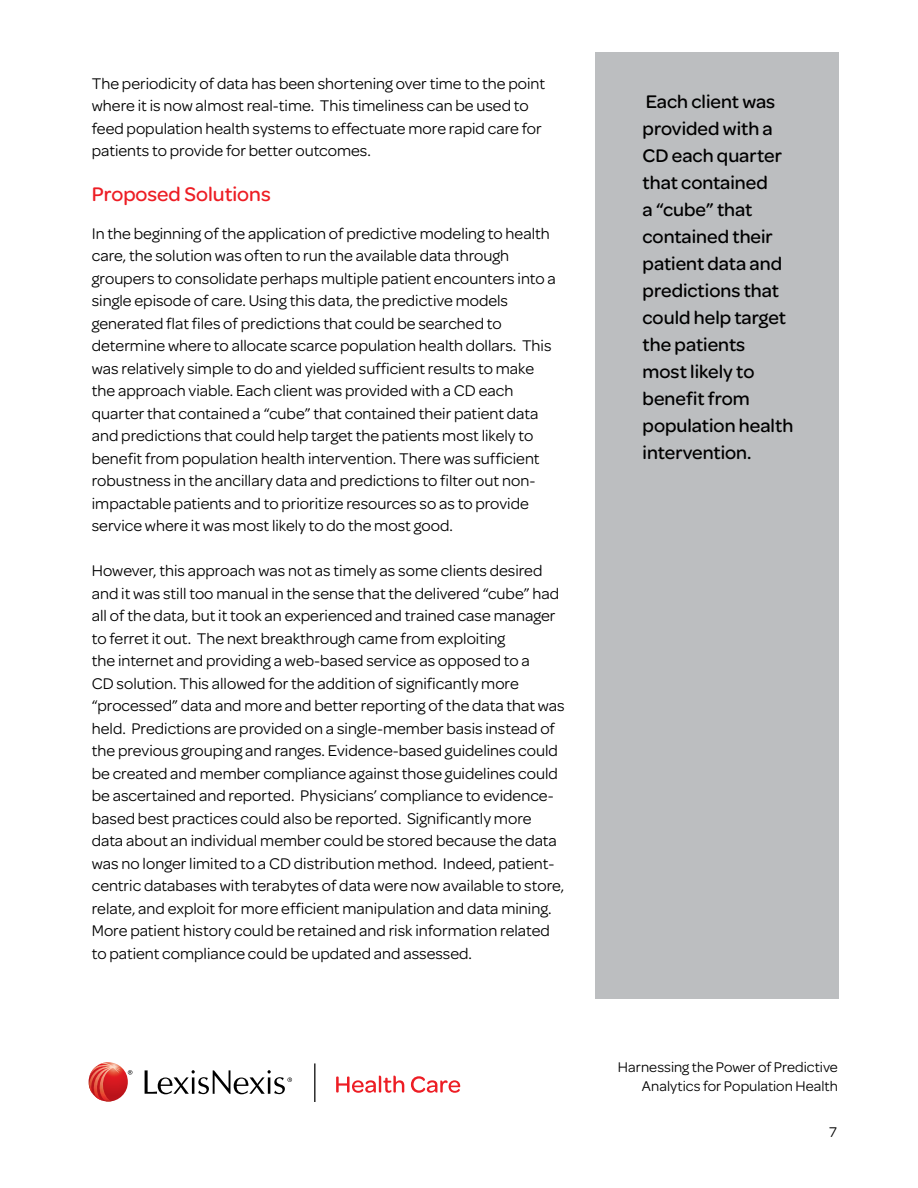
<style>
.page{position:relative;width:918px;height:1188px;background:#fff}
.page>*{position:absolute;margin:0;border:0;box-sizing:border-box;transform-origin:0 0}
.t1{font:500 21px "Omnes";color:#ed1d24}
.t2{font:500 19.5px/27px "Omnes";color:#000}
.t3{font:16.5px/22.5px "Omnes";color:#000}
.t4{font:15px/19.5px "Omnes";color:#000;text-align:right}
</style>
<div class="page">
<div style="left:596px;top:53px;width:243px;height:946px;background:#bcbec0"></div>
<svg style="left:336px;top:1076px;width:68px;height:17px"></svg>
<svg style="left:411px;top:1076px;width:49px;height:17px"></svg>
<svg style="left:128px;top:1070px;width:4px;height:5px"></svg>
<svg style="left:145px;top:1070px;width:147px;height:24px"></svg>
<img style="left:89px;top:1062px;width:39px;height:40px;border-radius:20px">
<img style="left:89px;top:1063px;width:32px;height:39px">
<hr style="left:314px;top:1063px;width:1px;height:39px;background:#000">
<p class="t3" style="left:92px;top:71px;width:455px">The periodicity of data has been shortening over time to the point where it is now almost real-time. This timeliness can be used to feed population health systems to effectuate more rapid care for patients to provide for better outcomes.</p>
<p class="t1" style="left:92px;top:180px;width:180px">Proposed Solutions</p>
<p class="t3" style="left:92px;top:221px;width:466px">In the beginning of the application of predictive modeling to health care, the solution was often to run the available data through groupers to consolidate perhaps multiple patient encounters into a single episode of care. Using this data, the predictive models generated flat files of predictions that could be searched to determine where to allocate scarce population health dollars. This was relatively simple to do and yielded sufficient results to make the approach viable. Each client was provided with a CD each quarter that contained a “cube” that contained their patient data and predictions that could help target the patients most likely to benefit from population health intervention. There was sufficient robustness in the ancillary data and predictions to filter out non&shy;impactable patients and to prioritize resources so as to provide service where it was most likely to do the most good.</p>
<p class="t3" style="left:92px;top:559px;width:475px">However, this approach was not as timely as some clients desired and it was still too manual in the sense that the delivered “cube” had all of the data, but it took an experienced and trained case manager to ferret it out. The next breakthrough came from exploiting<br>the internet and providing a web-based service as opposed to a<br>CD solution. This allowed for the addition of significantly more “processed” data and more and better reporting of the data that was held. Predictions are provided on a single-member basis instead of the previous grouping and ranges. Evidence-based guidelines could be created and member compliance against those guidelines could be ascertained and reported. Physicians’ compliance to evidence&shy;based best practices could also be reported. Significantly more data about an individual member could be stored because the data was no longer limited to a CD distribution method. Indeed, patient&shy;centric databases with terabytes of data were now available to store, relate, and exploit for more efficient manipulation and data mining.<br>More patient history could be retained and risk information related to patient compliance could be updated and assessed.</p>
<p class="t2" style="left:643px;top:87px;width:152px">Each client was provided with a<br>CD each quarter that contained<br>a “cube” that contained their patient data and predictions that could help target the patients most likely to benefit from population health intervention.</p>
<p class="t4" style="left:618px;top:1056px;width:222px">Harnessing the Power of Predictive<br>Analytics for Population Health</p>
<p class="t4" style="left:829px;top:1122px;width:9px">7</p>
</div>
